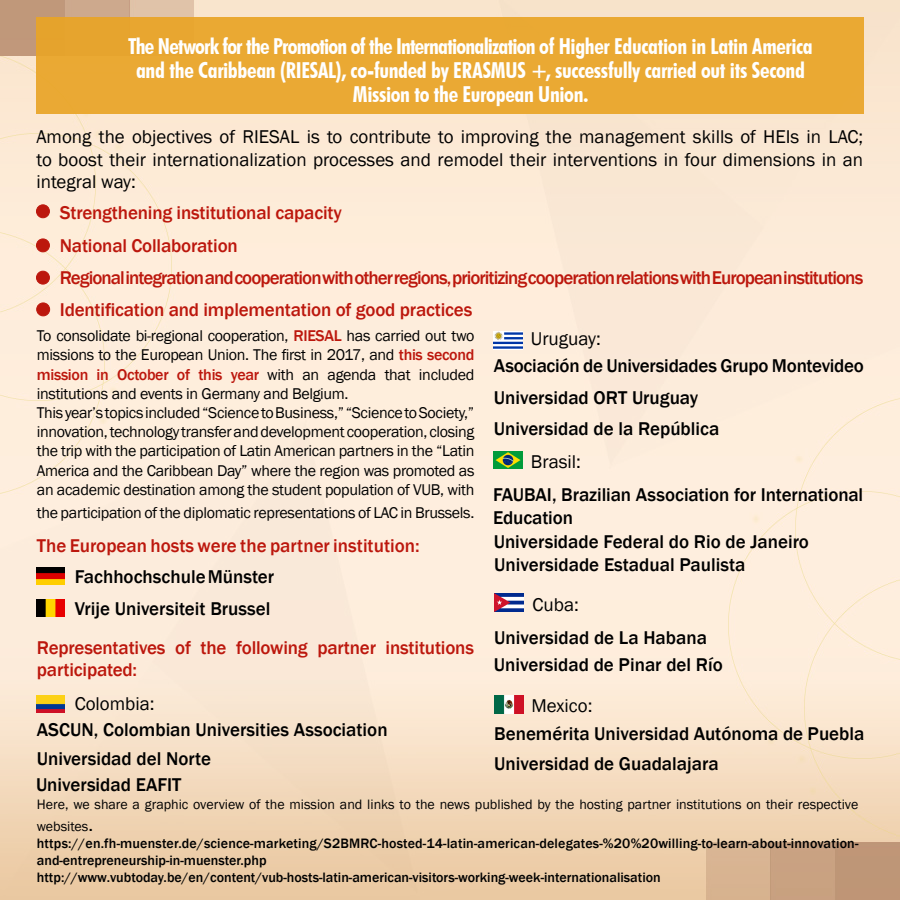
<style>
.page{position:relative;width:900px;height:900px;background:#fff}
.page>*{position:absolute;margin:0;border:0;box-sizing:border-box;transform-origin:0 0}
.t1{font:700 condensed 22px/24px "Futura BT";letter-spacing:-.02em;color:#fff;text-align:center}
.t2{font:500 19px/22.8px "Franklin Gothic";color:#000}
.t3{font:19px/22.8px "Franklin Gothic";color:#000;text-align:justify}
.t4{font:500 19px/22.8px "Franklin Gothic";letter-spacing:-.01em;color:#bc170d}
.t5{font:500 19px "Franklin Gothic";letter-spacing:-.05em;color:#bc170d}
.t6{font:16px/19.2px "Franklin Gothic";letter-spacing:-.02em;color:#000;text-align:justify}
.t7{font:500 14px/16.8px "Franklin Gothic";color:#000}
.t8{font:14px/22.8px "Franklin Gothic";color:#000}
.s1{font-weight:500;color:#bc170d}
.s2{font-size:19px}
</style>
<div class="page">
<img style="left:0;top:0;width:900px;height:900px">
<div style="left:36px;top:17px;width:828px;height:97px;background:#eaa933"></div>
<div style="left:37px;top:205px;width:12px;height:13px;background:#bc170d;border-radius:50%"></div>
<div style="left:36px;top:205px;width:14px;height:13px;border:1px solid #bc170d;border-radius:50%"></div>
<div style="left:37px;top:239px;width:12px;height:13px;background:#bc170d;border-radius:50%"></div>
<div style="left:36px;top:239px;width:14px;height:13px;border:1px solid #bc170d;border-radius:50%"></div>
<div style="left:37px;top:271px;width:12px;height:13px;background:#bc170d;border-radius:50%"></div>
<div style="left:36px;top:271px;width:14px;height:13px;border:1px solid #bc170d;border-radius:50%"></div>
<div style="left:37px;top:303px;width:13px;height:13px;background:#bc170d;border-radius:50%"></div>
<div style="left:36px;top:303px;width:14px;height:13px;border:1px solid #bc170d;border-radius:50%"></div>
<img style="left:36px;top:695px;width:29px;height:18px">
<img style="left:36px;top:567px;width:29px;height:18px">
<img style="left:36px;top:599px;width:29px;height:18px">
<img style="left:494px;top:451px;width:29px;height:17px">
<img style="left:494px;top:332px;width:29px;height:17px">
<img style="left:494px;top:594px;width:29px;height:18px">
<img style="left:494px;top:696px;width:29px;height:17px">
<p class="t1" style="left:128px;top:34px;width:686px">The Network for the Promotion of the Internationalization of Higher Education in Latin America and the Caribbean (RIESAL), co-funded by ERASMUS +, successfully carried out its Second<br>Mission to the European Union.</p>
<p class="t3" style="left:36px;top:125px;width:828px">Among the objectives of RIESAL is to contribute to improving the management skills of HEIs in LAC; to boost their internationalization processes and remodel their interventions in four dimensions in an integral way:</p>
<p class="t4" style="left:60px;top:201px;width:284px">Strengthening institutional capacity</p>
<p class="t4" style="left:60px;top:234px;width:180px">National Collaboration</p>
<p class="t5" style="left:60px;top:266px;width:805px">Regional integration and cooperation with other regions, prioritizing cooperation relations with European institutions</p>
<p class="t4" style="left:60px;top:298px;width:414px">Identification and implementation of good practices</p>
<p class="t6" style="left:37px;top:327px;width:439px">To consolidate bi-regional cooperation, <span class="s1">RIESAL</span> has carried out two missions to the European Union. The first in 2017, and <span class="s1">this second mission in October of this year</span> with an agenda that included institutions and events in Germany and Belgium.</p>
<p class="t6" style="left:37px;top:403px;width:439px">This year’s topics included “Science to Business,” “Science to Society,” innovation, technology transfer and development cooperation, closing the trip with the participation of Latin American partners in the “Latin America and the Caribbean Day” where the region was promoted as an academic destination among the student population of VUB, with</p>
<p class="t6" style="left:37px;top:503px;width:439px">the participation of the diplomatic representations of LAC in Brussels.</p>
<p class="t4" style="left:37px;top:535px;width:384px">The European hosts were the partner institution:</p>
<p class="t2" style="left:75px;top:566px;width:201px">Fachhochschule Münster</p>
<p class="t2" style="left:75px;top:597px;width:197px">Vrije Universiteit Brussel</p>
<p class="t4" style="left:37px;top:636px;width:439px">Representatives of the following partner institutions participated:</p>
<p class="t3" style="left:531px;top:328px;width:71px">Uruguay:</p>
<p class="t2" style="left:494px;top:354px;width:372px">Asociación de Universidades Grupo Montevideo</p>
<p class="t2" style="left:494px;top:386px;width:206px">Universidad ORT Uruguay</p>
<p class="t2" style="left:494px;top:417px;width:227px">Universidad de la República</p>
<p class="t3" style="left:531px;top:451px;width:52px">Brasil:</p>
<p class="t2" style="left:493px;top:484px;width:372px">FAUBAI, Brazilian Association for International<br>Education</p>
<p class="t2" style="left:494px;top:530px;width:317px">Universidade Federal do Rio de Janeiro</p>
<p class="t2" style="left:494px;top:554px;width:253px">Universidade Estadual Paulista</p>
<p class="t3" style="left:533px;top:594px;width:48px">Cuba:</p>
<p class="t2" style="left:494px;top:626px;width:214px">Universidad de La Habana</p>
<p class="t2" style="left:494px;top:653px;width:230px">Universidad de Pinar del Río</p>
<p class="t3" style="left:75px;top:693px;width:81px">Colombia:</p>
<p class="t3" style="left:532px;top:694px;width:62px">Mexico:</p>
<p class="t2" style="left:37px;top:719px;width:352px">ASCUN, Colombian Universities Association</p>
<p class="t2" style="left:37px;top:748px;width:176px">Universidad del Norte</p>
<p class="t2" style="left:36px;top:774px;width:147px">Universidad EAFIT</p>
<p class="t2" style="left:494px;top:723px;width:372px">Benemérita Universidad Autónoma de Puebla</p>
<p class="t2" style="left:494px;top:753px;width:226px">Universidad de Guadalajara</p>
<p class="t8" style="left:37px;top:793px;width:823px">Here, we share a graphic overview of the mission and links to the news published by the hosting partner institutions on their respective websites<span class="s2">.</span></p>
<p class="t7" style="left:37px;top:835px;width:823px">https://en.fh-muenster.de/science-marketing/S2BMRC-hosted-14-latin-american-delegates-%20%20willing-to-learn-about-innovation&shy;and-entrepreneurship-in-muenster.php</p>
<p class="t7" style="left:37px;top:869px;width:625px">http://www.vubtoday.be/en/content/vub-hosts-latin-american-visitors-working-week-internationalisation</p>
</div>
